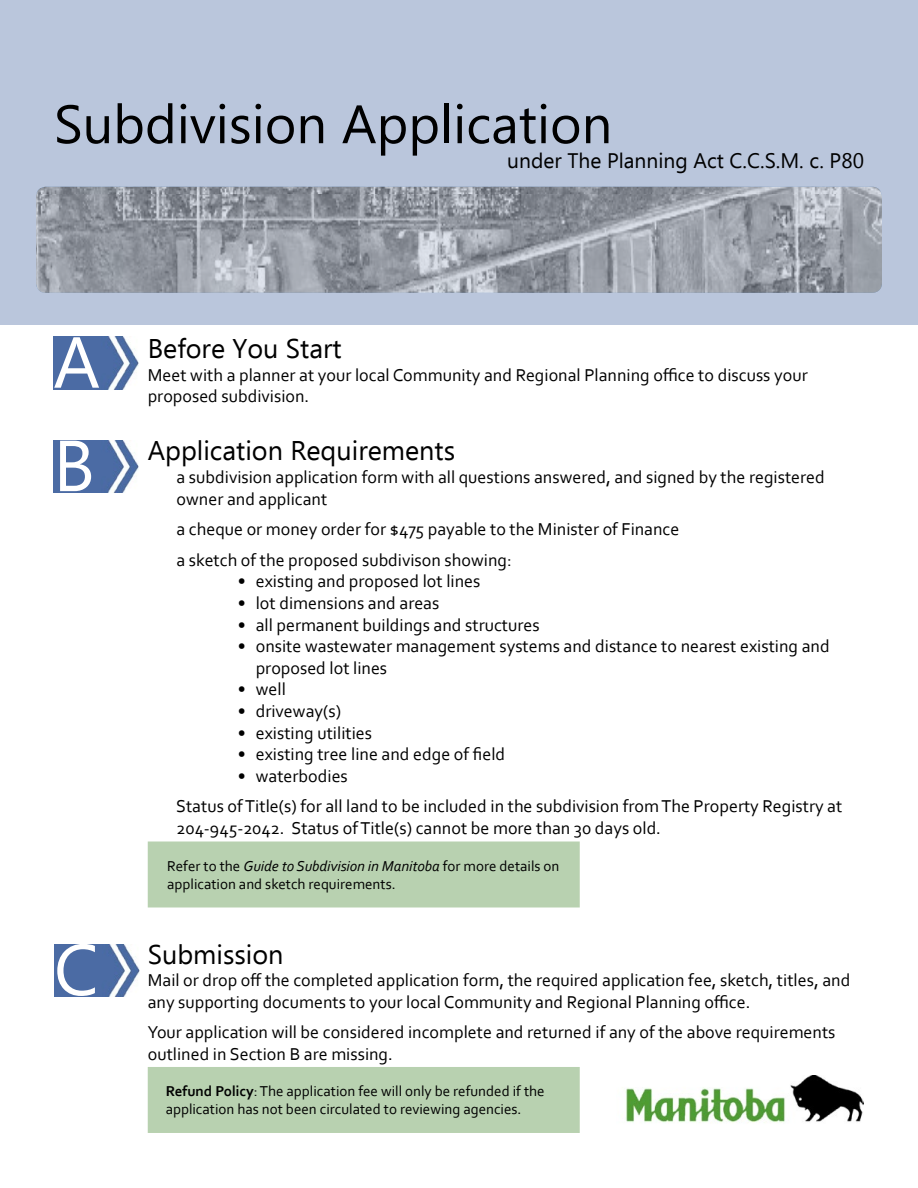
<style>
.page{position:relative;width:918px;height:1188px;background:#fff}
.page>*{position:absolute;margin:0;border:0;box-sizing:border-box;transform-origin:0 0}
.t1{font:72px "Ebrima";color:#fff}
.t2{font:54px "Ebrima";color:#000}
.t3{font:27px "Ebrima";color:#000}
.t4{font:21px "Ebrima";color:#000}
.t5{font:18px/21.6px "Corbel";color:#000}
.t6{font:15px/18px "Corbel";color:#000}
.s1{font-style:italic}
.s2{font-weight:700}
</style>
<div class="page">
<img style="left:54px;top:944px;width:86px;height:53px">
<img style="left:53px;top:440px;width:86px;height:53px">
<img style="left:53px;top:337px;width:86px;height:52px">
<div style="left:0;top:0;width:918px;height:324px;background:#bac6dc"></div>
<img style="left:36px;top:187px;width:846px;height:106px">
<div style="left:148px;top:1067px;width:432px;height:66px;background:#b8d1b0"></div>
<div style="left:148px;top:842px;width:432px;height:66px;background:#b8d1b0"></div>
<img style="left:625px;top:1076px;width:239px;height:47px">
<h2 class="t2" style="left:54px;top:86px;width:560px">Subdivision Application</h2>
<p class="t4" style="left:507px;top:146px;width:358px">under The Planning Act C.C.S.M. c. P80</p>
<h1 class="t1" style="left:53px;top:311px;width:48px">A</h1>
<h3 class="t3" style="left:148px;top:329px;width:195px">Before You Start</h3>
<p class="t5" style="left:148px;top:363px;width:661px">Meet with a planner at your local Community and Regional Planning office to discuss your proposed subdivision.</p>
<h1 class="t1" style="left:53px;top:414px;width:43px">B</h1>
<h3 class="t3" style="left:148px;top:431px;width:309px">Application Requirements</h3>
<p class="t5" style="left:177px;top:466px;width:650px">a subdivision application form with all questions answered, and signed by the registered owner and applicant</p>
<p class="t5" style="left:177px;top:514px;width:504px;line-height:30.6px">a cheque or money order for $475 payable to the Minister of Finance a sketch of the proposed subdivison showing:</p>
<p class="t5" style="left:238px;top:570px;width:244px">• existing and proposed lot lines</p>
<p class="t5" style="left:238px;top:592px;width:203px">• lot dimensions and areas</p>
<p class="t5" style="left:238px;top:613px;width:304px">• all permanent buildings and structures</p>
<p class="t5" style="left:256px;top:635px;width:575px;text-indent:-18px">• onsite wastewater management systems and distance to nearest existing and proposed lot lines</p>
<p class="t5" style="left:238px;top:678px;width:50px">• well</p>
<p class="t5" style="left:238px;top:700px;width:105px">• driveway(s)</p>
<p class="t5" style="left:238px;top:721px;width:136px">• existing utilities</p>
<p class="t5" style="left:238px;top:743px;width:269px">• existing tree line and edge of field</p>
<p class="t5" style="left:176px;top:760px;width:668px;line-height:30.6px;text-indent:62px">• waterbodies<br>Status of Title(s) for all land to be included in the subdivision from The Property Registry at</p>
<p class="t5" style="left:177px;top:817px;width:486px">204-945-2042. Status of Title(s) cannot be more than 30 days old.</p>
<p class="t6" style="left:167px;top:856px;width:394px">Refer to the <span class="s1">Guide to Subdivision in Manitoba</span> for more details on application and sketch requirements.</p>
<h1 class="t1" style="left:54px;top:918px;width:46px">C</h1>
<h3 class="t3" style="left:148px;top:935px;width:137px">Submission</h3>
<p class="t5" style="left:148px;top:969px;width:704px">Mail or drop off the completed application form, the required application fee, sketch, titles, and any supporting documents to your local Community and Regional Planning office.</p>
<p class="t5" style="left:148px;top:1021px;width:689px">Your application will be considered incomplete and returned if any of the above requirements outlined in Section B are missing.</p>
<p class="t6" style="left:166px;top:1082px;width:380px"><span class="s2">Refund Policy</span>: The application fee will only be refunded if the application has not been circulated to reviewing agencies.</p>
</div>
